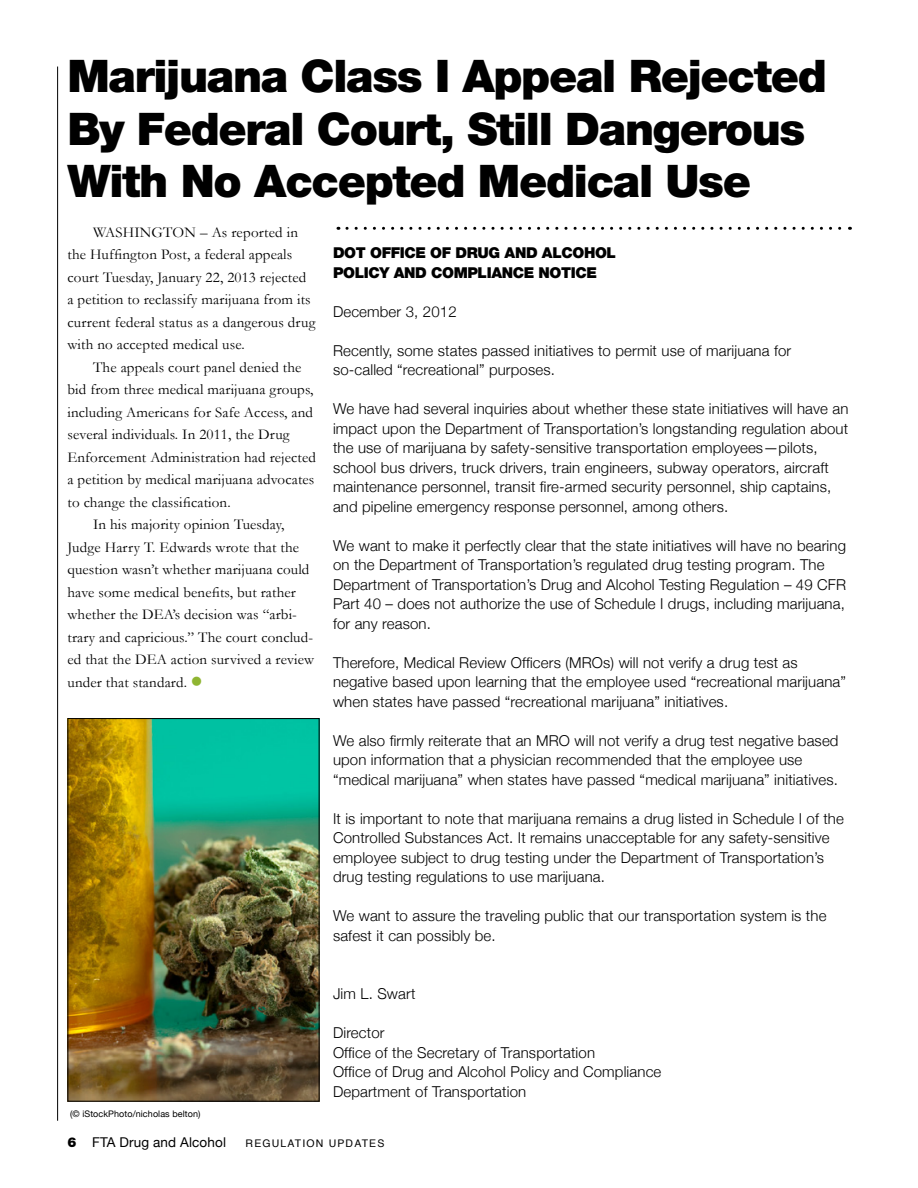
<style>
.page{position:relative;width:918px;height:1188px;background:#fff}
.page>*{position:absolute;margin:0;border:0;box-sizing:border-box;transform-origin:0 0}
.t1{font:900 45px/52.5px "Helvetica Neue LT Std";letter-spacing:-.03em;color:#000}
.t2{font:300 15px/19.5px "Helvetica Neue";letter-spacing:.01em;color:#000}
.t3{font:15px/22.5px "Garamond";letter-spacing:.01em;color:#000}
.t4{font:900 15px/19.5px "Helvetica Neue LT Std";letter-spacing:-.025em;color:#000}
.t5{font:13.5px "Helvetica Neue";letter-spacing:.01em;color:#000}
.t6{font:10.5px "Helvetica";letter-spacing:.11em;color:#000}
.t7{font:9px "Helvetica Neue";letter-spacing:.01em;color:#000}
.s1{color:#8fb532}
.s2{font-family:"Helvetica Neue LT Std";font-weight:900}
</style>
<div class="page">
<hr style="left:57px;top:67px;width:1px;height:1054px;background:#000">
<svg style="left:347px;top:227px;width:503px;height:3px"></svg>
<img style="left:70px;top:720px;width:248px;height:380px">
<div style="left:68px;top:718px;width:252px;height:384px;border:1px solid #000"></div>
<h1 class="t1" style="left:68px;top:50px;width:761px">Marijuana Class I Appeal Rejected<br>By Federal Court, Still Dangerous<br>With No Accepted Medical Use</h1>
<p class="t3" style="left:68px;top:220px;width:249px;text-indent:26px">WASHINGTON – As reported in the Huffington Post, a federal appeals court Tuesday, January 22, 2013 rejected a petition to reclassify marijuana from its current federal status as a dangerous drug with no accepted medical use.</p>
<p class="t3" style="left:93px;top:355px;width:210px">The appeals court panel denied the</p>
<p class="t3" style="left:68px;top:378px;width:247px">bid from three medical marijuana groups,</p>
<p class="t3" style="left:68px;top:400px;width:247px">including Americans for Safe Access, and</p>
<p class="t3" style="left:68px;top:423px;width:224px">several individuals. In 2011, the Drug</p>
<p class="t3" style="left:68px;top:445px;width:250px">Enforcement Administration had rejected</p>
<p class="t3" style="left:68px;top:468px;width:248px">a petition by medical marijuana advocates</p>
<p class="t3" style="left:68px;top:490px;width:165px">to change the classification.</p>
<p class="t3" style="left:93px;top:513px;width:193px">In his majority opinion Tuesday,</p>
<p class="t3" style="left:68px;top:535px;width:233px">Judge Harry T. Edwards wrote that the</p>
<p class="t3" style="left:68px;top:558px;width:243px">question wasn’t whether marijuana could</p>
<p class="t3" style="left:68px;top:580px;width:230px">have some medical benefits, but rather</p>
<p class="t3" style="left:68px;top:603px;width:231px">whether the DEA’s decision was “arbi-</p>
<p class="t3" style="left:68px;top:625px;width:247px">trary and capricious.” The court conclud-</p>
<p class="t3" style="left:68px;top:648px;width:248px">ed that the DEA action survived a review</p>
<p class="t3" style="left:68px;top:670px;width:137px">under that standard. <span class="s1">●</span></p>
<p class="t4" style="left:333px;top:243px;width:285px">DOT OFFICE OF DRUG AND ALCOHOL<br>POLICY AND COMPLIANCE NOTICE</p>
<p class="t2" style="left:333px;top:301px;width:125px">December 3, 2012</p>
<p class="t2" style="left:333px;top:340px;width:460px">Recently, some states passed initiatives to permit use of marijuana for so-called “recreational” purposes.</p>
<p class="t2" style="left:333px;top:398px;width:517px">We have had several inquiries about whether these state initiatives will have an impact upon the Department of Transportation’s longstanding regulation about the use of marijuana by safety-sensitive transportation employees—pilots, school bus drivers, truck drivers, train engineers, subway operators, aircraft maintenance personnel, transit fi re-armed security personnel, ship captains, and pipeline emergency response personnel, among others.</p>
<p class="t2" style="left:333px;top:535px;width:515px">We want to make it perfectly clear that the state initiatives will have no bearing on the Department of Transportation’s regulated drug testing program. The Department of Transportation’s Drug and Alcohol Testing Regulation – 49 CFR Part 40 – does not authorize the use of Schedule I drugs, including marijuana, for any reason.</p>
<p class="t2" style="left:333px;top:652px;width:515px">Therefore, Medical Review Offi cers (MROs) will not verify a drug test as negative based upon learning that the employee used “recreational marijuana” when states have passed “recreational marijuana” initiatives.</p>
<p class="t2" style="left:333px;top:730px;width:507px">We also fi rmly reiterate that an MRO will not verify a drug test negative based upon information that a physician recommended that the employee use “medical marijuana” when states have passed “medical marijuana” initiatives.</p>
<p class="t2" style="left:333px;top:808px;width:512px">It is important to note that marijuana remains a drug listed in Schedule I of the Controlled Substances Act. It remains unacceptable for any safety-sensitive employee subject to drug testing under the Department of Transportation’s drug testing regulations to use marijuana.</p>
<p class="t2" style="left:333px;top:905px;width:495px">We want to assure the traveling public that our transportation system is the safest it can possibly be.</p>
<p class="t7" style="left:70px;top:1106px;width:132px">(© iStockPhoto/nicholas belton)</p>
<p class="t2" style="left:333px;top:983px;width:84px">Jim L. Swart</p>
<p class="t2" style="left:333px;top:1022px;width:330px">Director<br>Offi ce of the Secretary of Transportation<br>Office of Drug and Alcohol Policy and Compliance<br>Department of Transportation</p>
<p class="t5" style="left:68px;top:1131px;width:160px"><span class="s2">6</span> FTA Drug and Alcohol</p>
<p class="t6" style="left:246px;top:1135px;width:140px">REGULATION UPDATES</p>
</div>
